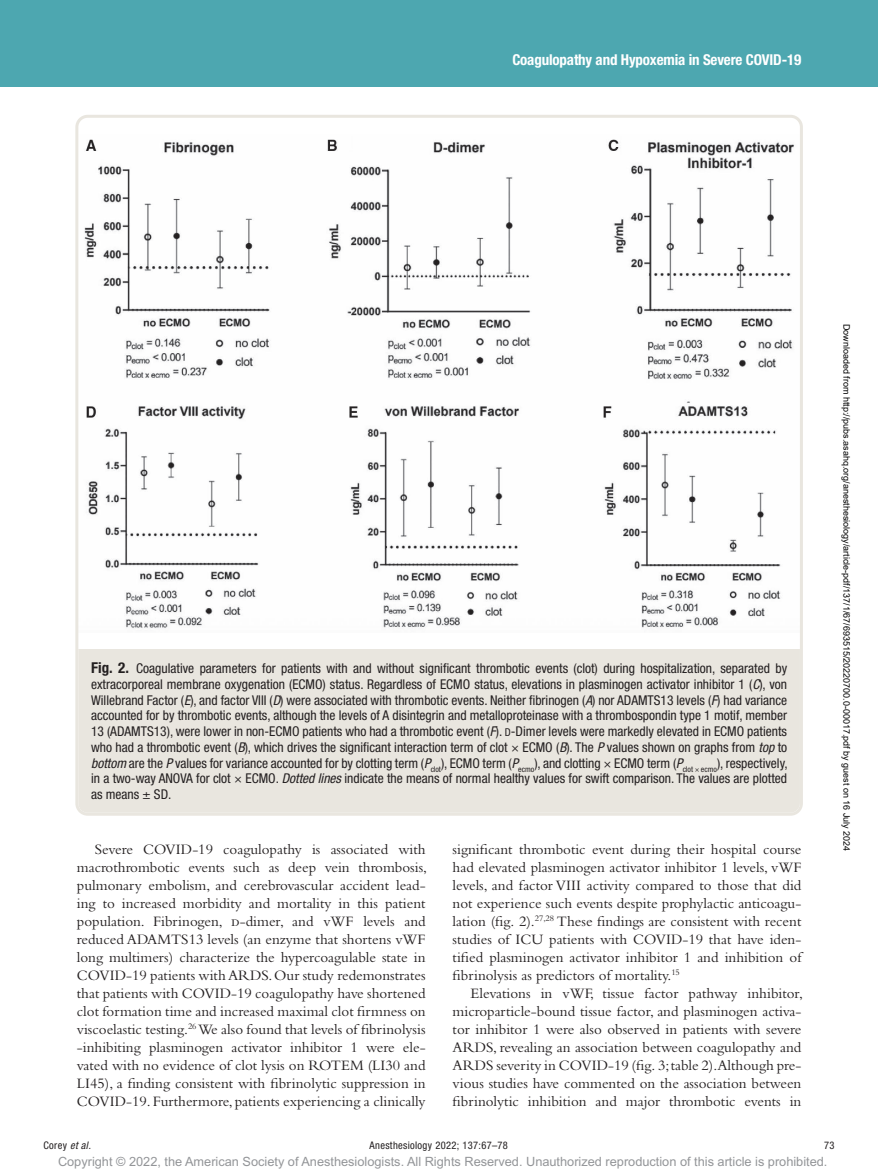
<style>
.page{position:relative;width:878px;height:1175px;background:#fff}
.page>*{position:absolute;margin:0;border:0;box-sizing:border-box;transform-origin:0 0}
.t1{font:15px/18px "Bembo Std";color:#231f20;text-align:justify}
.t2{font:700 condensed 15px "Helvetica Neue LT Std";letter-spacing:-.01em;color:#fff}
.t3{font:condensed 13.5px/15.8px "Helvetica Neue LT Std";color:#231f20;text-align:justify}
.t4{font:12.75px "Arial MT Std";color:#939598}
.t5{font:condensed 10.5px "Helvetica Neue LT Std";letter-spacing:.03em;color:#231f20}
.t6{font:9px "Arial";color:#000}
.s1{font-weight:700;font-size:15px}
.s2{font-style:italic}
.s3{font-family:"Helvetica Neue LT Std Cn SC800";font-stretch:normal;font-size:10.8px}
</style>
<div class="page">
<div style="left:0;top:0;width:878px;height:86px;background:#4da7b0"></div>
<img style="left:84px;top:139px;width:710px;height:490px">
<div style="left:78px;top:649px;width:721px;height:163px;background:#e9e6df"></div>
<div style="left:75px;top:115px;width:727px;height:700px;border:3px solid #e9e6df;border-radius:11px"></div>
<p class="t2" style="left:512px;top:51px;width:290px">Coagulopathy and Hypoxemia in Severe COVID-19</p>
<p class="t3" style="left:91px;top:660px;width:698px"><span class="s1">Fig. 2.</span> Coagulative parameters for patients with and without significant thrombotic events (clot) during hospitalization, separated by extracorporeal membrane oxygenation (ECMO) status. Regardless of ECMO status, elevations in plasminogen activator inhibitor 1 (<span class="s2">C</span>), von Willebrand Factor (<span class="s2">E</span>), and factor VIII (<span class="s2">D</span>) were associated with thrombotic events. Neither fibrinogen (<span class="s2">A</span>) nor ADAMTS13 levels (<span class="s2">F</span>) had variance accounted for by thrombotic events, although the levels of A disintegrin and metalloproteinase with a thrombospondin type 1 motif, member 13 (ADAMTS13), were lower in non-ECMO patients who had a thrombotic event (<span class="s2">F</span>). <span class="s3">d</span>-Dimer levels were markedly elevated in ECMO patients who had a thrombotic event (<span class="s2">B</span>), which drives the significant interaction term of clot × ECMO (<span class="s2">B</span>). The <span class="s2">P</span> values shown on graphs from <span class="s2">top</span> to <span class="s2">bottom</span> are the <span class="s2">P</span> values for variance accounted for by clotting term (<span class="s2">P</span><sub>clot</sub>), ECMO term (<span class="s2">P</span><sub>ecmo</sub>), and clotting × ECMO term (<span class="s2">P</span><sub>clot</sub> <sub>×</sub> <sub>ecmo</sub>), respectively, in a two-way ANOVA for clot × ECMO. <span class="s2">Dotted lines</span> indicate the means of normal healthy values for swift comparison. The values are plotted as means ± SD.</p>
<p class="t1" style="left:77px;top:840px;width:352px;text-indent:18px">Severe COVID-19 coagulopathy is associated with macrothrombotic events such as deep vein thrombosis, pulmonary embolism, and cerebrovascular accident lead&shy;ing to increased morbidity and mortality in this patient population. Fibrinogen, d-dimer, and vWF levels and reduced ADAMTS13 levels (an enzyme that shortens vWF long multimers) characterize the hypercoagulable state in COVID-19 patients with ARDS. Our study redemonstrates that patients with COVID-19 coagulopathy have shortened clot formation time and increased maximal clot firmness on viscoelastic testing.<sup>26</sup> We also found that levels of fibrinolysis -inhibiting plasminogen activator inhibitor 1 were ele&shy;vated with no evidence of clot lysis on ROTEM (LI30 and LI45), a finding consistent with fibrinolytic suppression in COVID-19. Furthermore, patients experiencing a clinically</p>
<p class="t1" style="left:452px;top:840px;width:350px">significant thrombotic event during their hospital course had elevated plasminogen activator inhibitor 1 levels, vWF levels, and factor VIII activity compared to those that did not experience such events despite prophylactic anticoagu&shy;lation (fig. 2).<sup>27,28</sup> These findings are consistent with recent studies of ICU patients with COVID-19 that have iden&shy;tified plasminogen activator inhibitor 1 and inhibition of fibrinolysis as predictors of mortality.<sup>15</sup></p>
<p class="t1" style="left:452px;top:984px;width:352px;text-indent:18px">Elevations in vWF, tissue factor pathway inhibitor, microparticle-bound tissue factor, and plasminogen activa&shy;tor inhibitor 1 were also observed in patients with severe ARDS, revealing an association between coagulopathy and ARDS severity in COVID-19 (fig. 3; table 2).Although pre&shy;vious studies have commented on the association between fibrinolytic inhibition and major thrombotic events in</p>
<p class="t6" style="left:850px;top:323px;width:529px;rotate:90deg">Downloaded from http://pubs.asahq.org/anesthesiology/article-pdf/137/1/67/693515/20220700.0-00017.pdf by guest on 16 July 2024</p>
<p class="t5" style="left:44px;top:1139px;width:49px">Corey <span class="s2">et al.</span></p>
<p class="t5" style="left:369px;top:1139px;width:140px">Anesthesiology 2022; 137:67–78</p>
<p class="t5" style="left:824px;top:1139px;width:12px">73</p>
<p class="t4" style="left:58px;top:1154px;width:771px">Copyright © 2022, the American Society of Anesthesiologists. All Rights Reserved. Unauthorized reproduction of this article is prohibited.</p>
</div>
